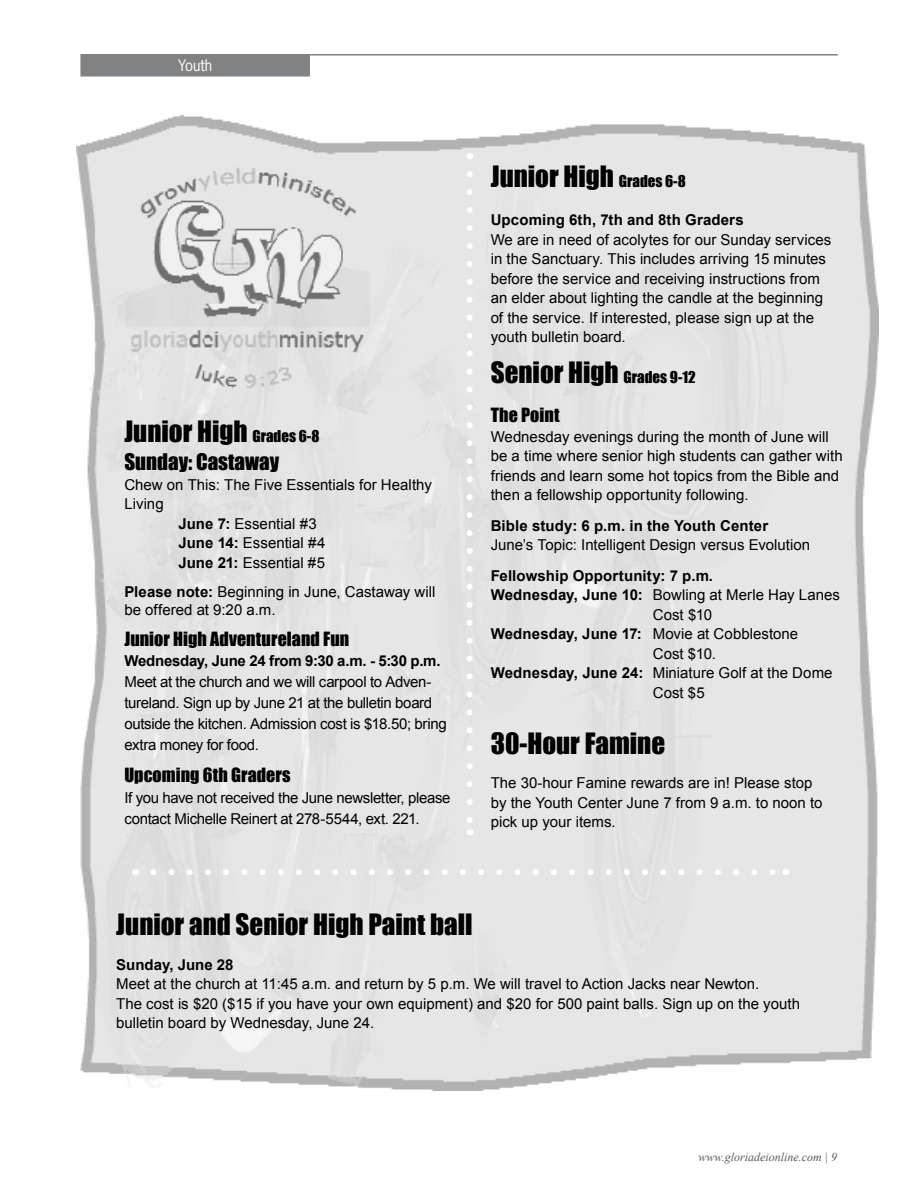
<style>
.page{position:relative;width:918px;height:1188px;background:#fff}
.page>*{position:absolute;margin:0;border:0;box-sizing:border-box;transform-origin:0 0}
.t1{font:27px "Impact";color:#000}
.t2{font:21px "Impact";color:#000}
.t3{font:18px "Impact";letter-spacing:.005em;color:#000}
.t4{font:15px/19.5px "Arial";color:#000}
.t5{font:15px/21px "Arial";letter-spacing:-.025em;color:#000}
.t6{font:700 15px "Arial";letter-spacing:.005em;color:#000}
.t7{font:700 15px "Arial";letter-spacing:-.015em;color:#000}
.t8{font:15px "News Gothic Std";color:#fff}
.t9{font:italic 12px "Times New Roman";color:#58595b}
.s1{font-size:15px}
.s2{font-weight:700}
</style>
<div class="page">
<img style="left:76px;top:115px;width:803px;height:975px">
<hr style="left:95px;top:54px;width:743px;height:2px;background:#808284">
<div style="left:81px;top:55px;width:228px;height:21px;background:#808284"></div>
<div style="left:80px;top:54px;width:230px;height:23px;border:2px solid #808284"></div>
<svg style="left:467px;top:174px;width:6px;height:649px"></svg>
<svg style="left:153px;top:869px;width:623px;height:6px"></svg>
<p class="t8" style="left:178px;top:56px;width:36px">Youth</p>
<h1 class="t1" style="left:124px;top:410px;width:197px">Junior High <span class="s1">Grades 6-8</span></h1>
<h2 class="t2" style="left:124px;top:446px;width:156px">Sunday: Castaway</h2>
<p class="t4" style="left:124px;top:475px;width:309px">Chew on This: The Five Essentials for Healthy</p>
<p class="t4" style="left:124px;top:494px;width:41px">Living</p>
<p class="t4" style="left:178px;top:514px;width:140px"><span class="s2">June 7:</span> Essential #3</p>
<p class="t4" style="left:178px;top:533px;width:149px"><span class="s2">June 14:</span> Essential #4</p>
<p class="t4" style="left:178px;top:553px;width:148px"><span class="s2">June 21:</span> Essential #5</p>
<p class="t4" style="left:124px;top:582px;width:313px;line-height:18px"><span class="s2">Please note:</span> Beginning in June, Castaway will be offered at 9:20 a.m.</p>
<p class="t3" style="left:124px;top:625px;width:227px">Junior High Adventureland Fun</p>
<p class="t7" style="left:124px;top:651px;width:318px">Wednesday, June 24 from 9:30 a.m. - 5:30 p.m.</p>
<p class="t5" style="left:124px;top:671px;width:324px">Meet at the church and we will carpool to Adven&shy;tureland. Sign up by June 21 at the bulletin board outside the kitchen. Admission cost is $18.50; bring extra money for food.</p>
<p class="t3" style="left:124px;top:761px;width:168px">Upcoming 6th Graders</p>
<p class="t5" style="left:124px;top:787px;width:328px">If you have not received the June newsletter, please contact Michelle Reinert at 278-5544, ext. 221.</p>
<h1 class="t1" style="left:491px;top:156px;width:197px">Junior High <span class="s1">Grades 6-8</span></h1>
<p class="t6" style="left:491px;top:210px;width:254px">Upcoming 6th, 7th and 8th Graders</p>
<p class="t4" style="left:491px;top:230px;width:342px">We are in need of acolytes for our Sunday services in the Sanctuary. This includes arriving 15 minutes before the service and receiving instructions from an elder about lighting the candle at the beginning of the service. If interested, please sign up at the youth bulletin board.</p>
<h1 class="t1" style="left:491px;top:352px;width:206px">Senior High <span class="s1">Grades 9-12</span></h1>
<p class="t3" style="left:491px;top:401px;width:70px">The Point</p>
<p class="t4" style="left:491px;top:427px;width:354px">Wednesday evenings during the month of June will be a time where senior high students can gather with friends and learn some hot topics from the Bible and then a fellowship opportunity following.</p>
<p class="t6" style="left:491px;top:516px;width:279px">Bible study: 6 p.m. in the Youth Center</p>
<p class="t4" style="left:491px;top:535px;width:321px">June’s Topic: Intelligent Design versus Evolution</p>
<p class="t6" style="left:491px;top:565px;width:224px">Fellowship Opportunity: 7 p.m.</p>
<p class="t4" style="left:491px;top:585px;width:351px"><span class="s2">Wednesday, June 10:</span> Bowling at Merle Hay Lanes</p>
<p class="t4" style="left:653px;top:605px;width:61px">Cost $10</p>
<p class="t4" style="left:491px;top:624px;width:309px"><span class="s2">Wednesday, June 17:</span> Movie at Cobblestone</p>
<p class="t4" style="left:653px;top:644px;width:65px">Cost $10.</p>
<p class="t4" style="left:491px;top:663px;width:343px"><span class="s2">Wednesday, June 24:</span> Miniature Golf at the Dome</p>
<p class="t4" style="left:653px;top:683px;width:54px">Cost $5</p>
<h1 class="t1" style="left:491px;top:722px;width:176px">30-Hour Famine</h1>
<p class="t4" style="left:491px;top:773px;width:333px">The 30-hour Famine rewards are in! Please stop by the Youth Center June 7 from 9 a.m. to noon to pick up your items.</p>
<h1 class="t1" style="left:116px;top:904px;width:358px">Junior and Senior High Paint ball</h1>
<p class="t6" style="left:116px;top:955px;width:119px">Sunday, June 28</p>
<p class="t4" style="left:116px;top:975px;width:685px">Meet at the church at 11:45 a.m. and return by 5 p.m. We will travel to Action Jacks near Newton.<br>The cost is $20 ($15 if you have your own equipment) and $20 for 500 paint balls. Sign up on the youth bulletin board by Wednesday, June 24.</p>
<p class="t9" style="left:699px;top:1148px;width:131px">www.gloriadeionline.com |</p>
</div>
